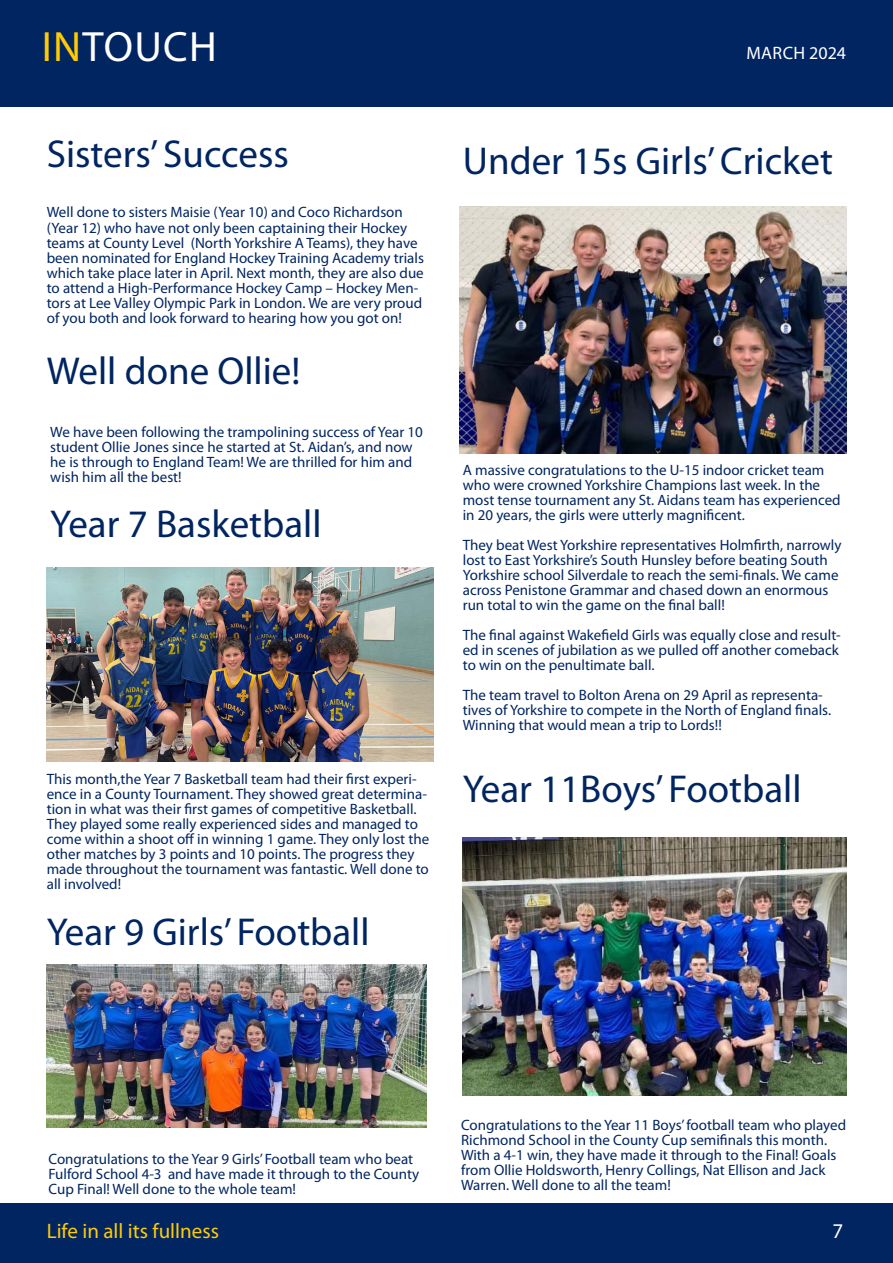
<style>
.page{position:relative;width:893px;height:1263px;background:#fff}
.page>*{position:absolute;margin:0;border:0;box-sizing:border-box;transform-origin:0 0}
.t1{font:42.6px "Myriad Pro";color:#fff}
.t2{font:39px "Myriad Pro";color:#002561}
.t3{font:21px "Myriad Pro";color:#ffcb05}
.t4{font:21px "Myriad Pro";color:#fff}
.t5{font:18px "Myriad Pro";color:#fff}
.t6{font:15px/15px "Myriad Pro";color:#002561}
.s1{color:#ffcb05}
</style>
<div class="page">
<div style="left:0;top:0;width:893px;height:106px;background:#002561"></div>
<div style="left:0;top:1203px;width:893px;height:60px;background:#002561"></div>
<img style="left:459px;top:206px;width:387px;height:248px">
<img style="left:47px;top:568px;width:387px;height:193px">
<img style="left:47px;top:964px;width:380px;height:164px">
<img style="left:463px;top:838px;width:383px;height:257px">
<h1 class="t1" style="left:42px;top:21px;width:91px"><span class="s1">in</span> TOUCH</h1>
<h2 class="t2" style="left:47px;top:130px;width:244px">Sisters’ Success</h2>
<p class="t6" style="left:47px;top:205px;width:379px">Well done to sisters Maisie (Year 10) and Coco Richardson (Year 12) who have not only been captaining their Hockey teams at County Level (North Yorkshire A Teams), they have been nominated for England Hockey Training Academy trials which take place later in April. Next month, they are also due to attend a H igh-Performance Hockey Camp – Hockey Men&shy;tors at Lee Valley Olympic Park in London. We are very proud of you both and look forward to hearing how you got on!</p>
<h2 class="t2" style="left:47px;top:347px;width:255px">Well done Ollie!</h2>
<p class="t6" style="left:50px;top:424px;width:374px">We have been following the trampolining success of Year 10 student Ollie Jones since he started at St. Aidan’s, and now he is through to England Team! We are thrilled for him and wish him all the best!</p>
<h2 class="t2" style="left:50px;top:500px;width:273px">Year 7 Basketball</h2>
<p class="t6" style="left:47px;top:771px;width:384px">This month,the Year 7 Basketball team had their first experi&shy;ence in a County Tournament. They showed great determina&shy;tion in what was their first games of competitive Basketball.<br>They played some really experienced sides and managed to come within a shoot off in winning 1 game. They only lost the other matches by 3 points and 10 points. The progress they made throughout the tournament was fantastic. Well done to all involved!</p>
<h2 class="t2" style="left:47px;top:907px;width:324px">Year 9 Girls’ Football</h2>
<p class="t5" style="left:747px;top:42px;width:101px">Ma rch 2024</p>
<h2 class="t2" style="left:463px;top:137px;width:372px">Under 15s Girls’ Cricket</h2>
<p class="t6" style="left:463px;top:462px;width:379px">A massive congratulations to the U-15 indoor cricket team who were crowned Yorkshire Champions last week. In the most tense tournament any St. Aidans team has experienced in 20 years, the girls were utterly magnificent.</p>
<p class="t6" style="left:463px;top:537px;width:380px">They beat West Yorkshire representatives Holmfirth, narrowly lost to East Yorkshire’s South Hunsley before beating South Yorkshire school Silverdale to reach the semi-finals. We came across Penistone Grammar and chased down an enormous run total to win the game on the final ball!</p>
<p class="t6" style="left:463px;top:627px;width:379px">The final against Wakefield Girls was equally close and result&shy;ed in scenes of jubilation as we pulled off another comeback to win on the penultimate ball.</p>
<p class="t6" style="left:463px;top:687px;width:370px">The team travel to Bolton Arena on 29 April as representa&shy;tives of Yorkshire to compete in the North of England finals.<br>Winning that would mean a trip to Lords!!</p>
<h2 class="t2" style="left:463px;top:765px;width:340px">Year 11Boys’ Football</h2>
<p class="t6" style="left:49px;top:1151px;width:372px">Congratulations to the Year 9 Girls’ Football team who beat<br>Fulford School 4-3 and have made it through to the County<br>Cup Final! Well done to the whole team!</p>
<h3 class="t3" style="left:47px;top:1218px;width:174px">Life in all its fullness</h3>
<p class="t6" style="left:461px;top:1117px;width:387px">Congratulations to the Year 11 Boys’ football team who played Richmond School in the County Cup semifinals this month.<br>With a 4-1 win, they have made it through to the Final! Goals from Ollie Holdsworth, Henry Collings, Nat Ellison and Jack Warren. Well done to all the team!</p>
<h3 class="t4" style="left:833px;top:1218px;width:12px">7</h3>
</div>
